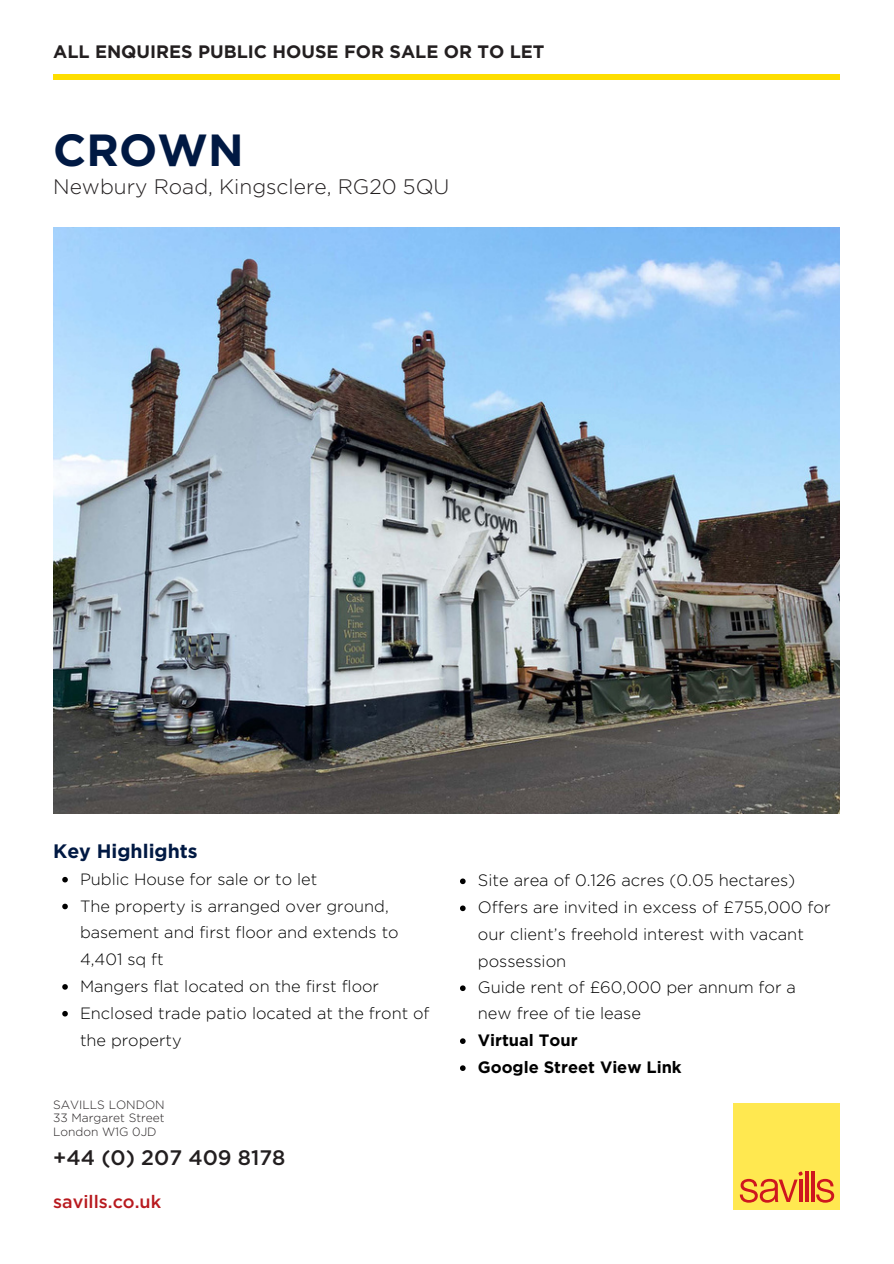
<style>
.page{position:relative;width:894px;height:1264px;background:#fff}
.page>*{position:absolute;margin:0;border:0;box-sizing:border-box;transform-origin:0 0}
.t1{font:700 45px "Gotham";letter-spacing:.005em;color:#001943}
.t2{font:300 21px "Gotham";color:#231f20}
.t3{font:500 21px "Gotham";color:#231f20}
.t4{font:700 19.5px "Gotham";color:#001943}
.t5{font:700 18px "Gotham";color:#231f20}
.t6{font:500 18px "Gotham";color:#b81a1f}
.t7{font:300 16.5px/27px "Gotham";color:#000}
.t8{font:700 16.5px "Gotham";color:#000}
.t9{font:300 16.35px/26.8px "Gotham";color:#000}
.t10{font:300 12px/13.5px "Gotham";color:#231f20;text-align:justify}
</style>
<div class="page">
<img style="left:53px;top:228px;width:785px;height:585px">
<div style="left:53px;top:74px;width:786px;height:6px;background:#fede00"></div>
<div style="left:733px;top:1103px;width:107px;height:107px;background:#ffe850"></div>
<svg style="left:733px;top:1170px;width:18px;height:40px"></svg>
<svg style="left:751px;top:1170px;width:34px;height:40px"></svg>
<svg style="left:770px;top:1170px;width:20px;height:39px"></svg>
<div style="left:790px;top:1163px;width:21px;height:21px;background:#ffe850"></div>
<svg style="left:790px;top:1179px;width:6px;height:30px"></svg>
<svg style="left:796px;top:1171px;width:6px;height:38px"></svg>
<svg style="left:802px;top:1163px;width:20px;height:46px"></svg>
<svg style="left:807px;top:1170px;width:33px;height:40px"></svg>
<svg style="left:62px;top:876px;width:6px;height:6px"></svg>
<svg style="left:62px;top:903px;width:6px;height:6px"></svg>
<svg style="left:62px;top:984px;width:6px;height:5px"></svg>
<svg style="left:62px;top:1011px;width:6px;height:5px"></svg>
<svg style="left:460px;top:878px;width:5px;height:6px"></svg>
<svg style="left:460px;top:905px;width:5px;height:6px"></svg>
<svg style="left:460px;top:985px;width:5px;height:6px"></svg>
<svg style="left:460px;top:1038px;width:5px;height:5px"></svg>
<svg style="left:460px;top:1065px;width:5px;height:5px"></svg>
<p class="t5" style="left:53px;top:41px;width:493px">ALL ENQUIRES PUBLIC HOUSE FOR SALE OR TO LET</p>
<p class="t1" style="left:53px;top:123px;width:192px">CROWN</p>
<p class="t2" style="left:53px;top:174px;width:397px">Newbury Road, Kingsclere, RG20 5QU</p>
<p class="t4" style="left:53px;top:838px;width:146px">Key Highlights</p>
<p class="t9" style="left:80px;top:865px;width:239px">Public House for sale or to let</p>
<p class="t9" style="left:80px;top:892px;width:320px">The property is arranged over ground, basement and first floor and extends to<br>4,401 sq ft</p>
<p class="t9" style="left:80px;top:972px;width:300px">Mangers flat located on the first floor</p>
<h2 class="t9" style="left:80px;top:999px;width:351px">Enclosed trade patio located at the front of the property</h2>
<h1 class="t10" style="left:53px;top:1097px;width:113px">SAVILLS LONDON 33 Margaret Street London W1G 0JD</h1>
<h2 class="t3" style="left:53px;top:1144px;width:234px">+44 (0) 207 409 8178</h2>
<h2 class="t6" style="left:53px;top:1190px;width:109px">savills.co.uk</h2>
<h4 class="t7" style="left:477px;top:867px;width:319px">Site area of 0.126 acres (0.05 hectares)</h4>
<p class="t7" style="left:477px;top:894px;width:354px">Offers are invited in excess of £755,000 for our client’s freehold interest with vacant possession</p>
<p class="t7" style="left:477px;top:974px;width:319px;line-height:25.8px">Guide rent of £60,000 per annum for a new free of tie lease</p>
<p class="t8" style="left:477px;top:1030px;width:101px">Virtual Tour</p>
<p class="t8" style="left:477px;top:1057px;width:205px">Google Street View Link</p>
</div>
